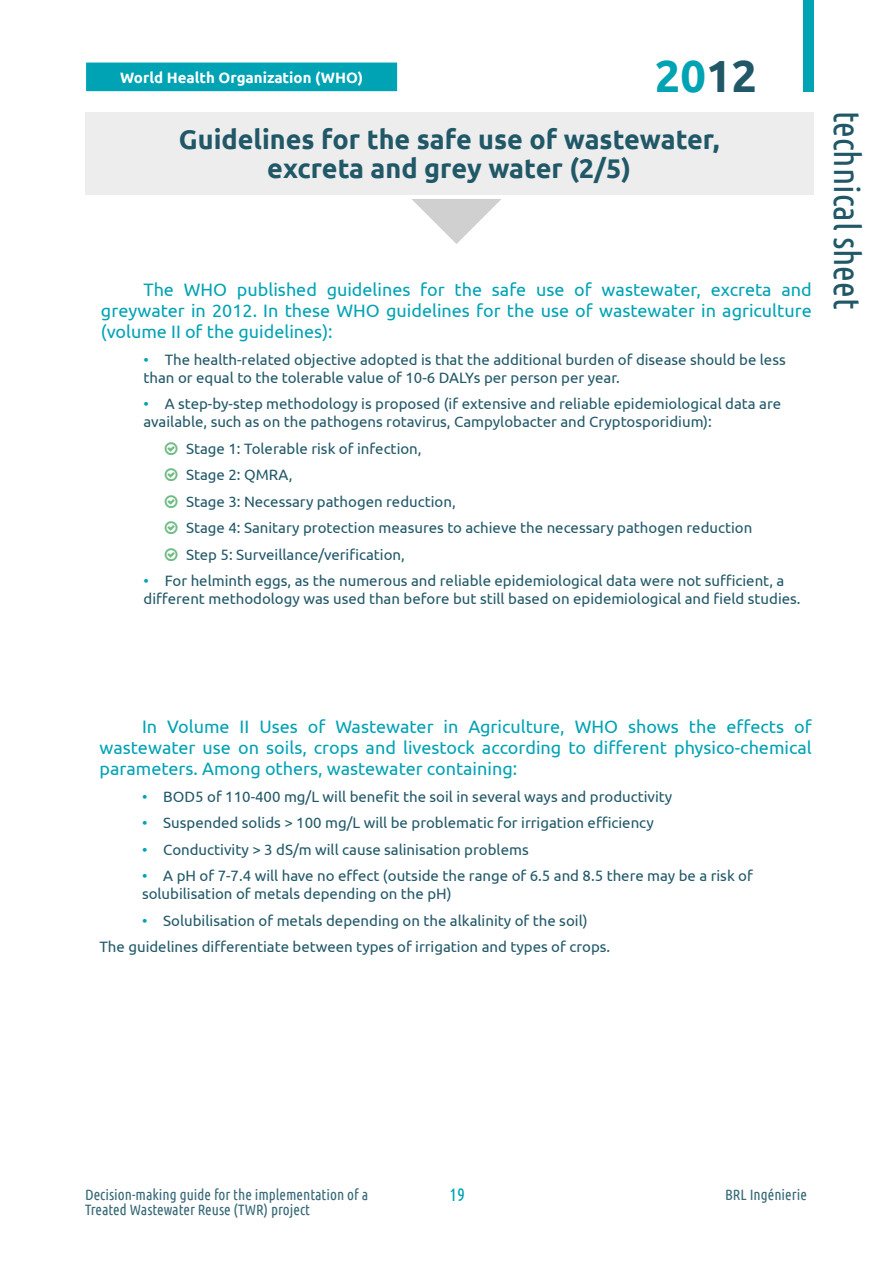
<style>
.page{position:relative;width:893px;height:1263px;background:#fff}
.page>*{position:absolute;margin:0;border:0;box-sizing:border-box;transform-origin:0 0}
.t1{font:700 45px "Ubuntu";color:#00a3b4}
.t2{font:36px "Ubuntu Condensed";color:#215868}
.titre_fiche{font:700 27px/28.5px "Ubuntu";color:#215868;text-align:center}
.t3{font:18px/21px "Ubuntu";color:#00a3b4;text-align:justify}
.t4{font:18px "Ubuntu Condensed";color:#00a3b4}
.t5{font:15px/18px "Ubuntu";color:#215868}
.t6{font:15px "Ubuntu Condensed";color:#376977}
.Legende{font:700 15px "Ubuntu";color:#fff}
.s1{color:#215868}
.s2{color:#00a3b4}
</style>
<div class="page">
<div style="left:85px;top:112px;width:728px;height:82px;background:#ededed"></div>
<svg style="left:412px;top:199px;width:89px;height:45px"></svg>
<div style="left:803px;top:0;width:10px;height:92px;background:#00a3b4"></div>
<div style="left:85px;top:61px;width:314px;height:32px;background:#00a3b4"></div>
<div style="left:83px;top:60px;width:317px;height:34px;border:3px solid #fff"></div>
<p class="Legende" style="left:120px;top:68px;width:244px">World Health Organization (WHO)</p>
<h1 class="t1" style="left:655px;top:49px;width:104px">20<span class="s1">12</span></h1>
<p class="titre_fiche" style="left:179px;top:125px;width:542px">Guidelines for the safe use of wastewater, excreta and grey water (2/5)</p>
<p class="t3" style="left:101px;top:279px;width:712px;text-indent:43px">The WHO published guidelines for the safe use of wastewater, excreta and greywater in 2012. In these WHO guidelines for the use of wastewater in agriculture (volume II of the guidelines):</p>
<p class="t5" style="left:144px;top:350px;width:644px"><span class="s2">•</span> The health-related objective adopted is that the additional burden of disease should be less than or equal to the tolerable value of 10-6 DALYs per person per year.</p>
<p class="t5" style="left:144px;top:394px;width:639px"><span class="s2">•</span> A step-by-step methodology is proposed (if extensive and reliable epidemiological data are available, such as on the pathogens rotavirus, Campylobacter and Cryptosporidium):</p>
<p class="t5" style="left:186px;top:439px;width:237px">Stage 1: Tolerable risk of infection,</p>
<p class="t5" style="left:186px;top:465px;width:108px">Stage 2: QMRA,</p>
<p class="t5" style="left:186px;top:492px;width:271px">Stage 3: Necessary pathogen reduction,</p>
<p class="t5" style="left:186px;top:518px;width:568px">Stage 4: Sanitary protection measures to achieve the necessary pathogen reduction</p>
<p class="t5" style="left:186px;top:545px;width:220px">Step 5: Surveillance/verification,</p>
<p class="t5" style="left:144px;top:571px;width:659px"><span class="s2">•</span> For helminth eggs, as the numerous and reliable epidemiological data were not sufficient, a different methodology was used than before but still based on epidemiological and field studies.</p>
<h2 class="t2" style="left:869px;top:111px;width:200px;rotate:90deg">technical sheet</h2>
<p class="t3" style="left:99px;top:715px;width:714px;text-indent:43px">In Volume II Uses of Wastewater in Agriculture, WHO shows the effects of wastewater use on soils, crops and livestock according to different physico-chemical parameters. Among others, wastewater containing:</p>
<p class="t5" style="left:142px;top:787px;width:532px"><span class="s2">•</span> BOD5 of 110-400 mg/L will benefit the soil in several ways and productivity</p>
<p class="t5" style="left:142px;top:813px;width:513px"><span class="s2">•</span> Suspended solids &gt; 100 mg/L will be problematic for irrigation efficiency</p>
<p class="t5" style="left:142px;top:840px;width:388px"><span class="s2">•</span> Conductivity &gt; 3 dS/m will cause salinisation problems</p>
<p class="t5" style="left:142px;top:866px;width:612px"><span class="s2">•</span> A pH of 7-7.4 will have no effect (outside the range of 6.5 and 8.5 there may be a risk of solubilisation of metals depending on the pH)</p>
<p class="t5" style="left:142px;top:911px;width:447px"><span class="s2">•</span> Solubilisation of metals depending on the alkalinity of the soil)</p>
<p class="t5" style="left:99px;top:937px;width:512px">The guidelines differentiate between types of irrigation and types of crops.</p>
<p class="t4" style="left:449px;top:1183px;width:17px">19</p>
<p class="t6" style="left:85px;top:1185px;width:285px">Decision-making guide for the implementation of a</p>
<p class="t6" style="left:725px;top:1185px;width:83px">BRL Ingénierie</p>
<p class="t6" style="left:85px;top:1200px;width:227px">Treated Wastewater Reuse (TWR) project</p>
</div>
